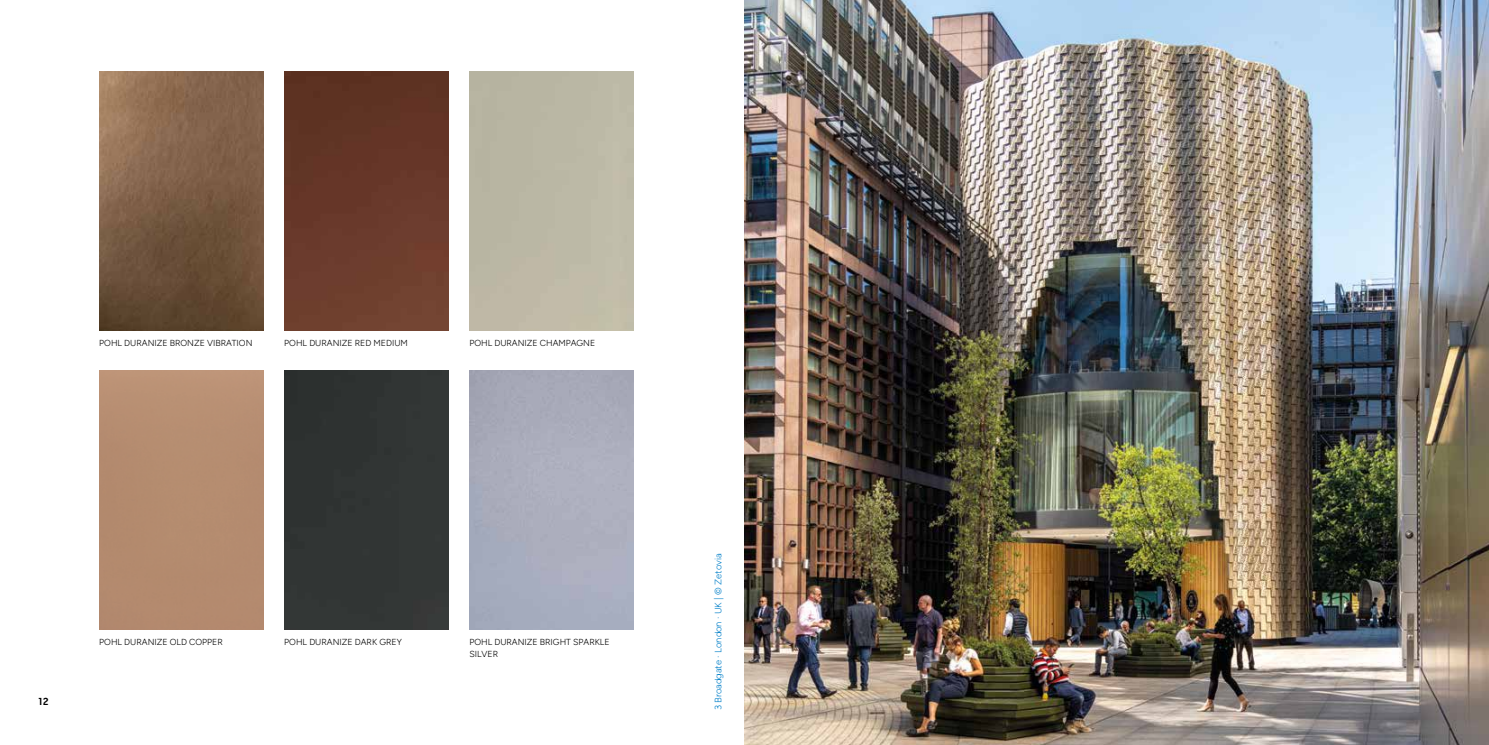
<style>
.page{position:relative;width:1489px;height:745px;background:#fff}
.page>*{position:absolute;margin:0;border:0;box-sizing:border-box;transform-origin:0 0}
.t1{font:700 10px "NN Ernesto Trial";color:#000}
.t2{font:300 9.38px "Figtree";color:#007fc8}
.t3{font:300 8.75px/12.5px "Figtree";color:#000}
</style>
<div class="page">
<img style="left:744px;top:0;width:744px;height:744px">
<img style="left:99px;top:71px;width:164px;height:259px">
<img style="left:284px;top:71px;width:164px;height:259px">
<div style="left:284px;top:370px;width:164px;height:258px;background:#313534"></div>
<p class="t3" style="left:99px;top:336px;width:155px">POHL DURANIZE BRONZE VIBRATION</p>
<p class="t3" style="left:284px;top:336px;width:125px">POHL DURANIZE RED MEDIUM</p>
<p class="t3" style="left:469px;top:336px;width:127px">POHL DURANIZE CHAMPAGNE</p>
<p class="t1" style="left:38px;top:697px;width:12px">12</p>
<p class="t3" style="left:99px;top:635px;width:125px">POHL DURANIZE OLD COPPER</p>
<p class="t3" style="left:284px;top:635px;width:119px">POHL DURANIZE DARK GREY</p>
<p class="t3" style="left:469px;top:635px;width:142px">POHL DURANIZE BRIGHT SPARKLE<br>SILVER</p>
<p class="t2" style="left:713px;top:710px;width:158px;rotate:-90deg">3 Broadgate · London · UK | © Zetovia</p>
</div>
